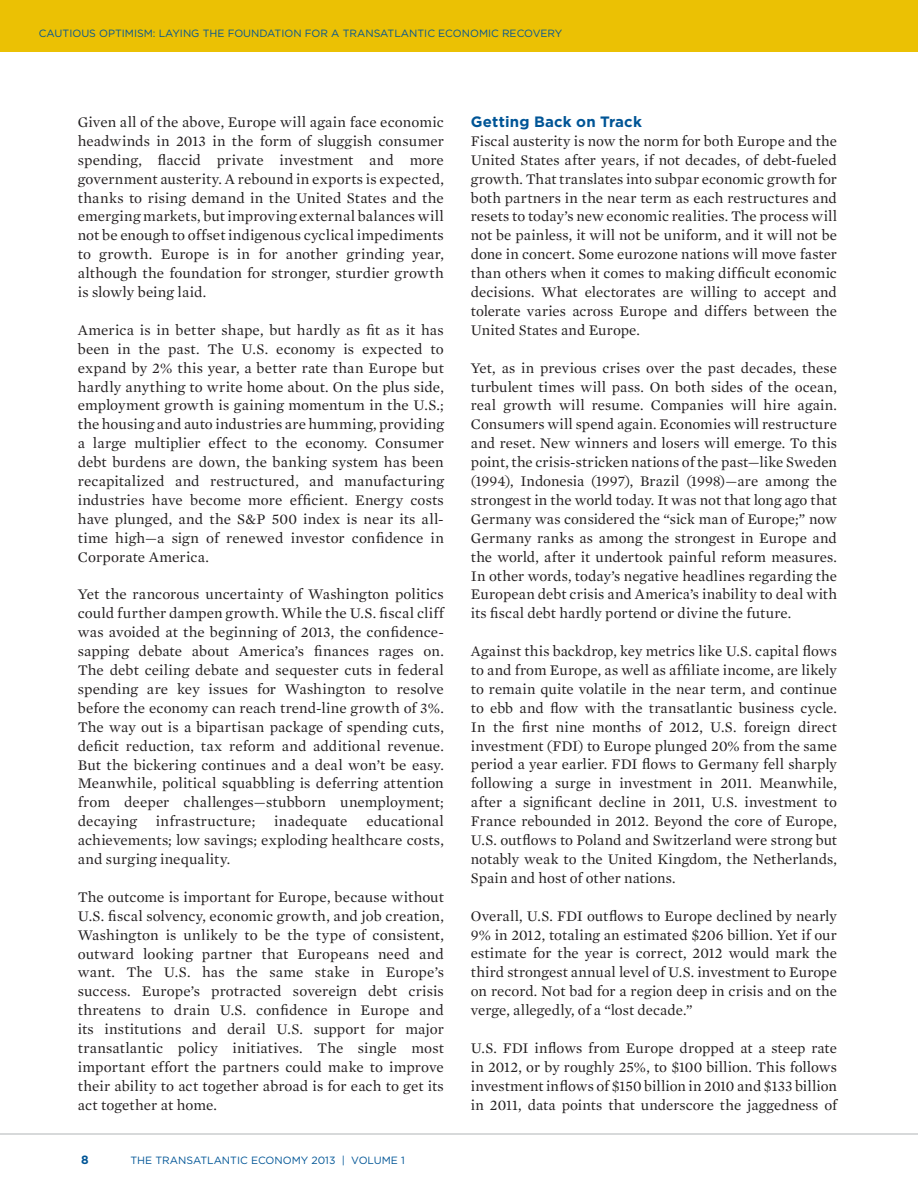
<style>
.page{position:relative;width:918px;height:1188px;background:#fff}
.page>*{position:absolute;margin:0;border:0;box-sizing:border-box;transform-origin:0 0}
.t1{font:15px/18.9px "Mercury Text G1";letter-spacing:.005em;color:#231f20;text-align:justify}
.t2{font:700 15px "Gotham";color:#005596}
.t3{font:700 12px "Gotham";color:#005596}
.t4{font:10.5px "Gotham";color:#005596}
</style>
<div class="page">
<div style="left:0;top:0;width:918px;height:52px;background:#ebc104"></div>
<hr style="left:0;top:1134px;width:918px;height:1px;background:#b1b4b6">
<p class="t4" style="left:39px;top:27px;width:525px">CAUTIOUS OPTIMISM: LAYING THE FOUNDATION FOR A TRANSATLANTIC ECONOMIC RECOVERY</p>
<p class="t1" style="left:78px;top:112px;width:368px">Given all of the above, Europe will again face economic headwinds in 2013 in the form of sluggish consumer spending, flaccid private investment and more government austerity. A rebound in exports is expected, thanks to rising demand in the United States and the emerging markets, but improving external balances will not be enough to offset indigenous cyclical impediments to growth. Europe is in for another grinding year, although the foundation for stronger, sturdier growth is slowly being laid.</p>
<p class="t1" style="left:78px;top:320px;width:368px">America is in better shape, but hardly as fit as it has been in the past. The U.S. economy is expected to expand by 2% this year, a better rate than Europe but hardly anything to write home about. On the plus side, employment growth is gaining momentum in the U.S.; the housing and auto industries are humming, providing a large multiplier effect to the economy. Consumer debt burdens are down, the banking system has been recapitalized and restructured, and manufacturing industries have become more efficient. Energy costs have plunged, and the S&amp;P 500 index is near its all&shy;time high—a sign of renewed investor confidence in Corporate America.</p>
<p class="t1" style="left:78px;top:585px;width:368px">Yet the rancorous uncertainty of Washington politics could further dampen growth. While the U.S. fiscal cliff was avoided at the beginning of 2013, the confidence&shy;sapping debate about America’s finances rages on.<br>The debt ceiling debate and sequester cuts in federal spending are key issues for Washington to resolve before the economy can reach trend-line growth of 3%.<br>The way out is a bipartisan package of spending cuts, deficit reduction, tax reform and additional revenue.<br>But the bickering continues and a deal won’t be easy.<br>Meanwhile, political squabbling is deferring attention from deeper challenges—stubborn unemployment; decaying</p>
<p class="t1" style="left:78px;top:811px;width:368px;text-indent:289px">educational achievements; low savings; exploding healthcare costs, and surging inequality.</p>
<p class="t1" style="left:78px;top:887px;width:368px">The outcome is important for Europe, because without U.S. fiscal solvency, economic growth, and job creation, Washington is unlikely to be the type of consistent, outward looking partner that Europeans need and want. The U.S. has the same stake in Europe’s success. Europe’s protracted sovereign debt crisis threatens to drain U.S. confidence in Europe and its institutions and derail U.S. support for major transatlantic policy initiatives. The single most important effort the partners could make to improve their ability to act together abroad is for each to get its act together at home.</p>
<p class="t1" style="left:156px;top:811px;width:101px">infrastructure;</p>
<p class="t1" style="left:274px;top:811px;width:75px">inadequate</p>
<p class="t3" style="left:81px;top:1153px;width:9px">8</p>
<p class="t4" style="left:130px;top:1154px;width:276px">THE TRANSATLANTIC ECONOMY 2013 | VOLUME 1</p>
<p class="t2" style="left:471px;top:112px;width:173px">Getting Back on Track</p>
<p class="t1" style="left:471px;top:131px;width:368px">Fiscal austerity is now the norm for both Europe and the United States after years, if not decades, of debt-fueled growth. That translates into subpar economic growth for both partners in the near term as each restructures and resets to today’s new economic realities. The process will not be painless, it will not be uniform, and it will not be done in concert. Some eurozone nations will move faster than others when it comes to making difficult economic decisions. What electorates are willing to accept and tolerate varies across Europe and differs between the United States and Europe.</p>
<p class="t1" style="left:471px;top:358px;width:368px">Yet, as in previous crises over the past decades, these turbulent times will pass. On both sides of the ocean, real growth will resume. Companies will hire again.<br>Consumers will spend again. Economies will restructure and reset. New winners and losers will emerge. To this point, the crisis-stricken nations of the past—like Sweden (1994), Indonesia (1997), Brazil (1998)—are among the strongest in the world today. It was not that long ago that Germany was considered the “sick man of Europe;” now Germany ranks as among the strongest in Europe and the world, after it undertook painful reform measures.<br>In other words, today’s negative headlines regarding the European debt crisis and America’s inability to deal with its fiscal debt hardly portend or divine the future.</p>
<p class="t1" style="left:471px;top:641px;width:368px">Against this backdrop, key metrics like U.S. capital flows to and from Europe, as well as affiliate income, are likely to remain quite volatile in the near term, and continue to ebb and flow with the transatlantic business cycle.<br>In the first nine months of 2012, U.S. foreign direct investment (FDI) to Europe plunged 20% from the same period a year earlier. FDI flows to Germany fell sharply following a surge in investment in 2011. Meanwhile, after a significant decline in 2011, U.S. investment to France rebounded in 2012. Beyond the core of Europe, U.S. outflows to Poland and Switzerland were strong but notably weak to the United Kingdom, the Netherlands, Spain and host of other nations.</p>
<p class="t1" style="left:471px;top:906px;width:368px">Overall, U.S. FDI outflows to Europe declined by nearly 9% in 2012, totaling an estimated $206 billion. Yet if our estimate for the year is correct, 2012 would mark the third strongest annual level of U.S. investment to Europe on record. Not bad for a region deep in crisis and on the verge, allegedly, of a “lost decade.”</p>
<p class="t1" style="left:471px;top:1038px;width:368px">U.S. FDI inflows from Europe dropped at a steep rate in 2012, or by roughly 25%, to $100 billion. This follows investment inflows of $150 billion in 2010 and $133 billion in 2011, data points that underscore the jaggedness of</p>
</div>
